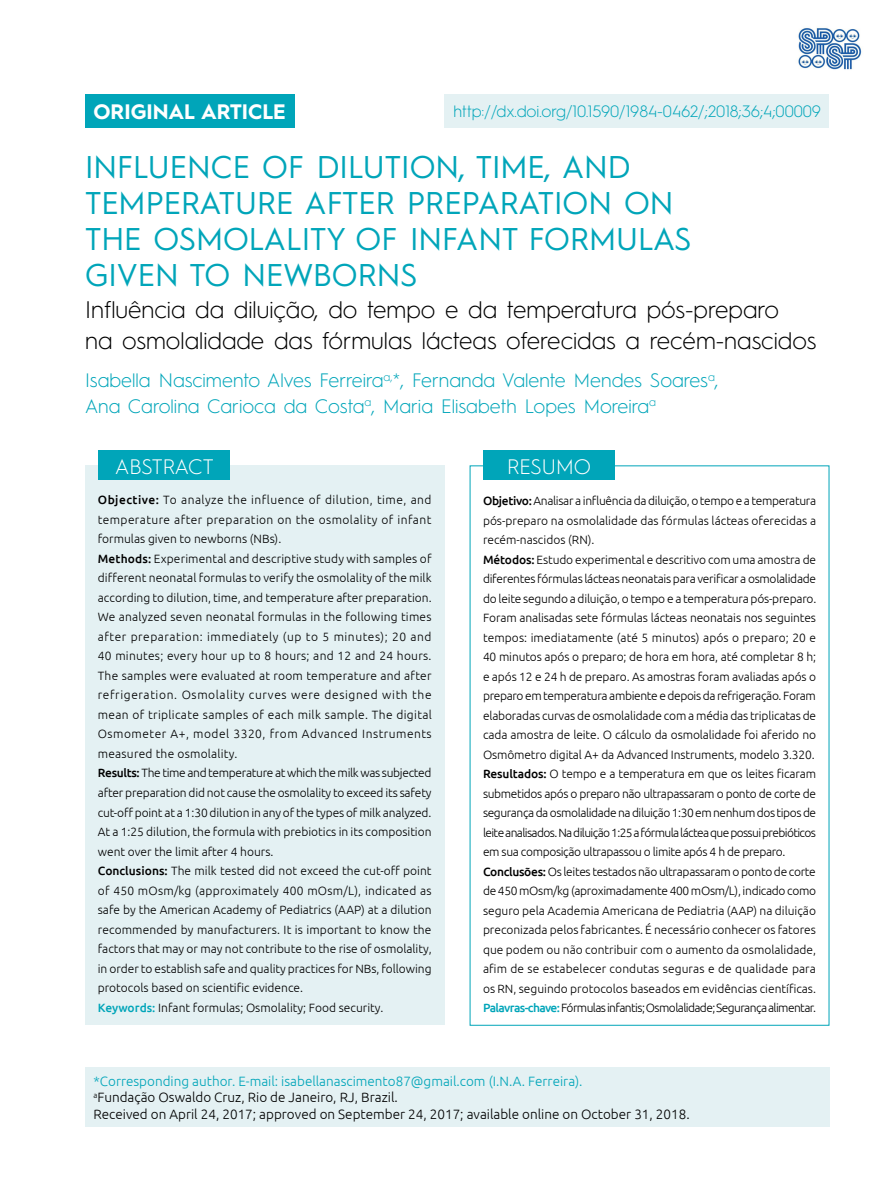
<style>
.page{position:relative;width:893px;height:1191px;background:#fff}
.page>*{position:absolute;margin:0;border:0;box-sizing:border-box;transform-origin:0 0}
.t1{font:31.5px/36px "Hurme Geometric Sans 1";color:#00a5b9}
.t2{font:300 24px/31.5px "Hurme Geometric Sans 1";color:#000}
.t3{font:700 21px "Hurme Geometric Sans 1";color:#fff}
.t4{font:300 21px "Hurme Geometric Sans 1";letter-spacing:-.01em;color:#fff}
.t5{font:300 19.5px/25.5px "Hurme Geometric Sans 1";color:#00a5b9}
.t6{font:300 16.5px "Hurme Geometric Sans 1";letter-spacing:-.005em;color:#00a5b9}
.t7{font:300 13.5px/16.2px "Ubuntu";color:#000}
.t8{font:300 12px/19.5px "Ubuntu";color:#000}
.s1{font-weight:500}
.s2{font-weight:500;color:#00a5b9}
.s3{color:#00a5b9}
</style>
<div class="page">
<div style="left:85px;top:465px;width:359px;height:559px;background:#e4f1f3"></div>
<div style="left:98px;top:451px;width:132px;height:29px;background:#00a5b9"></div>
<div style="left:483px;top:451px;width:132px;height:29px;background:#00a5b9"></div>
<div style="left:85px;top:1067px;width:744px;height:60px;background:#e4f1f3"></div>
<div style="left:85px;top:94px;width:209px;height:33px;background:#00a5b9"></div>
<div style="left:444px;top:94px;width:385px;height:33px;background:#e4f1f3"></div>
<img style="left:798px;top:27px;width:64px;height:43px">
<h3 class="t3" style="left:94px;top:97px;width:194px">ORIGINAL ARTICLE</h3>
<h3 class="t6" style="left:454px;top:100px;width:369px">http://dx.doi.org/10.1590/1984‑0462/;2018;36;4;00009</h3>
<h1 class="t1" style="left:85px;top:147px;width:608px">INFLUENCE OF DILUTION, TIME, AND<br>TEMPERATURE AFTER PREPARATION ON<br>THE OSMOLALITY OF INFANT FORMULAS<br>GIVEN TO NEWBORNS</h1>
<h2 class="t2" style="left:85px;top:292px;width:733px">Influência da diluição, do tempo e da temperatura pós-preparo<br>na osmolalidade das fórmulas lácteas oferecidas a recém-nascidos</h2>
<h3 class="t5" style="left:85px;top:366px;width:635px">Isabella Nascimento Alves Ferreira<sup>a,</sup>*, Fernanda Valente Mendes Soares<sup>a</sup>,<br>Ana Carolina Carioca da Costa<sup>a</sup>, Maria Elisabeth Lopes Moreira<sup>a</sup></h3>
<h3 class="t4" style="left:115px;top:452px;width:100px">abstract</h3>
<h3 class="t4" style="left:507px;top:452px;width:85px">RESUMO</h3>
<p class="t8" style="left:98px;top:490px;width:335px"><span class="s1">Objective:</span> To analyze the influence of dilution, time, and temperature after preparation on the osmolality of infant formulas given to newborns (NBs).<br><span class="s1">Methods:</span> Experimental and descriptive study with samples of different neonatal formulas to verify the osmolality of the milk according to dilution, time, and temperature after preparation.<br>We analyzed seven neonatal formulas in the following times after preparation: immediately (up to 5 minutes); 20 and 40 minutes; every hour up to 8 hours; and 12 and 24 hours.<br>The samples were evaluated at room temperature and after refrigeration. Osmolality curves were designed with the mean of triplicate samples of each milk sample. The digital Osmometer A+, model 3320, from Advanced Instruments measured the osmolality.<br><span class="s1">Results:</span> The time and temperature at which the milk was subjected after preparation did not cause the osmolality to exceed its safety cut-off point at a 1:30 dilution in any of the types of milk analyzed.<br>At a 1:25 dilution, the formula with prebiotics in its composition went over the limit after 4 hours.<br><span class="s1">Conclusions:</span> The milk tested did not exceed the cut-off point of 450 mOsm/kg (approximately 400 mOsm/L), indicated as safe by the American Academy of Pediatrics (AAP) at a dilution recommended by manufacturers. It is important to know the factors that may or may not contribute to the rise of osmolality, in order to establish safe and quality practices for NBs, following protocols based on scientific evidence.<br><span class="s2">Keywords:</span> Infant formulas; Osmolality; Food security.</p>
<p class="t8" style="left:483px;top:491px;width:335px"><span class="s1">Objetivo:</span> Analisar a influência da diluição, o tempo e a temperatura pós-preparo na osmolalidade das fórmulas lácteas oferecidas a recém-nascidos (RN).<br><span class="s1">Métodos:</span> Estudo experimental e descritivo com uma amostra de diferentes fórmulas lácteas neonatais para verificar a osmolalidade do leite segundo a diluição, o tempo e a temperatura pós-preparo.<br>Foram analisadas sete fórmulas lácteas neonatais nos seguintes tempos: imediatamente (até 5 minutos) após o preparo; 20 e 40 minutos após o preparo; de hora em hora, até completar 8 h; e após 12 e 24 h de preparo. As amostras foram avaliadas após o preparo em temperatura ambiente e depois da refrigeração. Foram elaboradas curvas de osmolalidade com a média das triplicatas de cada amostra de leite. O cálculo da osmolalidade foi aferido no Osmômetro digital A+ da Advanced Instruments, modelo 3.320.<br><span class="s1">Resultados:</span> O tempo e a temperatura em que os leites ficaram submetidos após o preparo não ultrapassaram o ponto de corte de segurança da osmolalidade na diluição 1:30 em nenhum dos tipos de leite analisados. Na diluição 1:25 a fórmula láctea que possui prebióticos em sua composição ultrapassou o limite após 4 h de preparo.<br><span class="s1">Conclusões:</span> Os leites testados não ultrapassaram o ponto de corte de 450 mOsm/kg (aproximadamente 400 mOsm/L), indicado como seguro pela Academia Americana de Pediatria (AAP) na diluição preconizada pelos fabricantes. É necessário conhecer os fatores que podem ou não contribuir com o aumento da osmolalidade, afim de se estabelecer condutas seguras e de qualidade para os RN, seguindo protocolos baseados em evidências científicas.<br><span class="s2">Palavras-chave:</span> Fórmulas infantis; Osmolalidade; Segurança alimentar.</p>
<p class="t7" style="left:94px;top:1073px;width:598px"><span class="s3">*Corresponding author. E-mail: isabellanascimento87@gmail.com (I.N.A. Ferreira).<br></span><sup>a</sup>Fundação Oswaldo Cruz, Rio de Janeiro, RJ, Brazil.<br>Received on April 24, 2017; approved on September 24, 2017; available online on October 31, 2018.</p>
</div>
